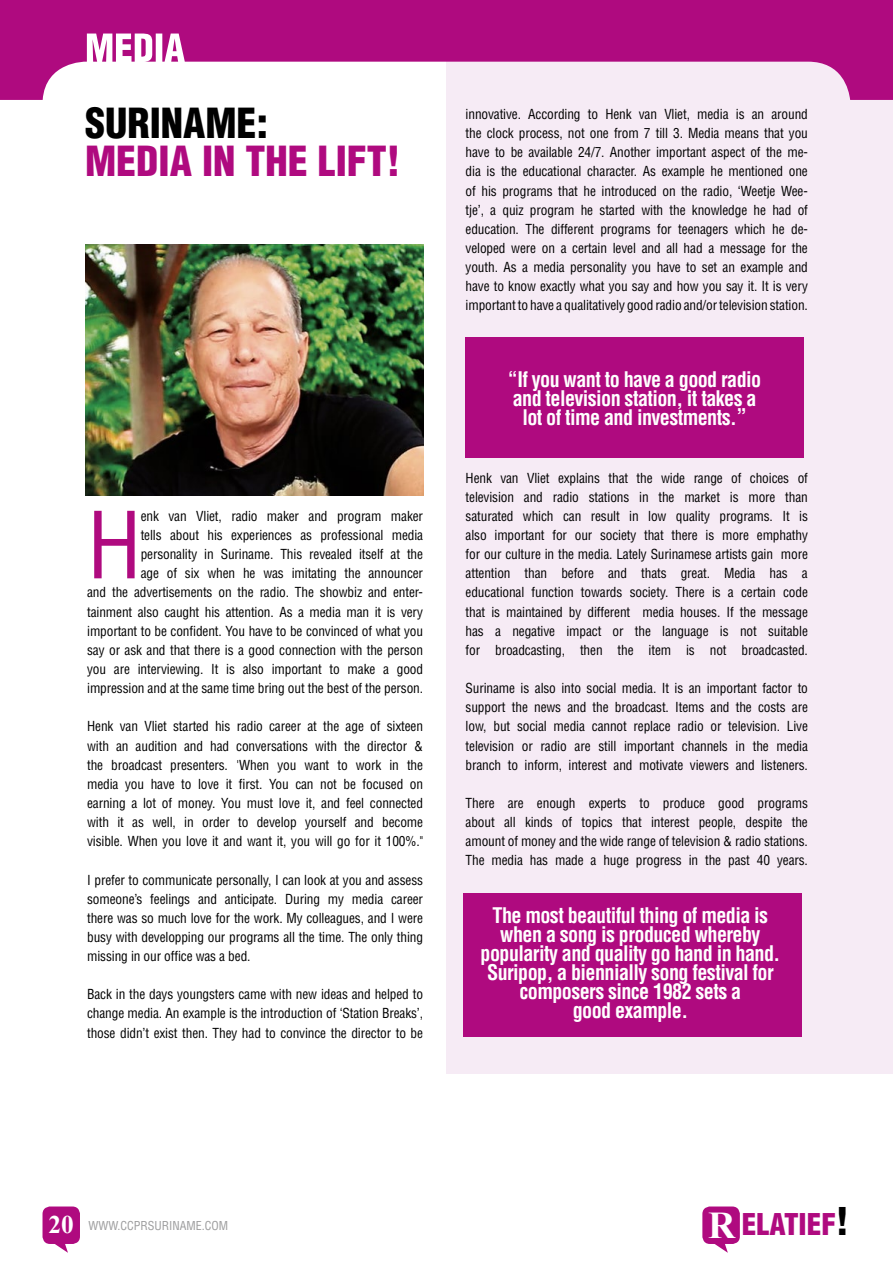
<style>
.page{position:relative;width:893px;height:1263px;background:#fff}
.page>*{position:absolute;margin:0;border:0;box-sizing:border-box;transform-origin:0 0}
.t1{font:condensed 90px "Helvetica LT Std";color:#af0a7f}
.t2{font:900 condensed 40.5px "Helvetica LT Std";color:#af0a7f}
.t3{font:900 condensed 40.5px "Helvetica LT Std";color:#000}
.t4{font:900 condensed 29.25px "Helvetica LT Std";color:#af0a7f}
.t5{font:700 condensed 21px/19.2px "Helvetica LT Std";letter-spacing:-.03em;color:#fff;text-align:center;scale:.96 1}
.t6{font:condensed 13.5px/19.2px "Helvetica LT Std";letter-spacing:-.01em;color:#000;text-align:justify}
.t7{font:condensed 12px "Helvetica LT Std";color:#9c9c9d}
.s1{font-size:22.5px}
.s2{font-family:"Times New Roman";font-weight:700;font-stretch:normal;font-size:25.35px;color:#fff}
.s3{font-family:"Times New Roman";font-weight:700;font-stretch:normal;font-size:37.8px;color:#fff}
.s4{font-size:37.35px;color:#000}
</style>
<div class="page">
<div style="left:446px;top:43px;width:447px;height:1031px;background:#f6ebf5"></div>
<div style="left:466px;top:337px;width:338px;height:121px;background:#af0a7f"></div>
<img style="left:85px;top:244px;width:338px;height:251px">
<hr style="left:892px;top:872px;width:1px;height:50px;background:#5fa52e">
<div style="left:463px;top:893px;width:338px;height:144px;background:#af0a7f"></div>
<div style="left:43px;top:1206px;width:37px;height:38px;background:#af0a7f;border-radius:8px"></div>
<svg style="left:46px;top:1243px;width:22px;height:10px"></svg>
<div style="left:702px;top:1206px;width:38px;height:38px;background:#af0a7f;border-radius:8px"></div>
<svg style="left:706px;top:1243px;width:22px;height:10px"></svg>
<svg style="left:0;top:0;width:893px;height:100px;fill:#af0a7f"></svg>
<h2 class="t3" style="left:85px;top:98px;width:184px">SURINAME:</h2>
<h2 class="t2" style="left:85px;top:136px;width:317px">MEDIA IN THE LIFT!</h2>
<p class="t6" style="left:87px;top:506px;width:337px;text-align:right">enk van Vliet, radio maker and program maker<br>tells about his experiences as professional media personality in Suriname. This revealed itself at the<br>age of six when he was imitating the announcer<br>and the advertisements on the radio. The showbiz and enter&shy;tainment also caught his attention. As a media man it is very important to be confident. You have to be convinced of what you say or ask and that there is a good connection with the person you are interviewing. It is also important to make a good impression and at the same time bring out the best of the person.</p>
<p class="t6" style="left:87px;top:717px;width:337px">Henk van Vliet started his radio career at the age of sixteen with an audition and had conversations with the director &amp; the broadcast presenters. 'When you want to work in the media you have to love it first. You can not be focused on earning a lot of money. You must love it, and feel connected with it as well, in order to develop yourself and become visible. When you love it and want it, you will go for it 100%."</p>
<p class="t6" style="left:87px;top:870px;width:337px">I prefer to communicate personally, I can look at you and assess someone’s feelings and anticipate. During my media career there was so much love for the work. My colleagues, and I were busy with developping our programs all the time. The only thing missing in our office was a bed.</p>
<p class="t6" style="left:87px;top:985px;width:337px">Back in the days youngsters came with new ideas and helped to change media. An example is the introduction of ‘Station Breaks’, those didn’t exist then. They had to convince the director to be</p>
<h1 class="t1" style="left:87px;top:489px;width:56px">H</h1>
<p class="t6" style="left:466px;top:104px;width:344px">innovative. According to Henk van Vliet, media is an around the clock process, not one from 7 till 3. Media means that you have to be available 24/7. Another important aspect of the me&shy;dia is the educational character. As example he mentioned one of his programs that he introduced on the radio, ‘Weetje Wee&shy;tje’, a quiz program he started with the knowledge he had of education. The different programs for teenagers which he de&shy;veloped were on a certain level and all had a message for the youth. As a media personality you have to set an example and have to know exactly what you say and how you say it. It is very important to have a qualitatively good radio and/or television station.</p>
<h3 class="t5" style="left:508px;top:370px;width:265px">“If you want to have a good radio and television station, it takes a lot of time and investments.<span class="s1">”</span></h3>
<p class="t6" style="left:466px;top:468px;width:344px">Henk van Vliet explains that the wide range of choices of television and radio stations in the market is more than saturated which can result in low quality programs. It is also important for our society that there is more emphathy for our culture in the media. Lately Surinamese artists gain more attention than before and thats great. Media has a educational function towards society. There is a certain code that is maintained by different media houses. If the message has a negative impact or the language is not suitable for broadcasting, then the item is not broadcasted.</p>
<p class="t6" style="left:466px;top:678px;width:344px">Suriname is also into social media. It is an important factor to support the news and the broadcast. Items and the costs are low, but social media cannot replace radio or television. Live television or radio are still important channels in the media branch to inform, interest and motivate viewers and listeners.</p>
<p class="t6" style="left:466px;top:793px;width:344px">There are enough experts to produce good programs about all kinds of topics that interest people, despite the amount of money and the wide range of television &amp; radio stations.<br>The media has made a huge progress in the past 40 years.</p>
<h3 class="t5" style="left:481px;top:905px;width:314px">The most beautiful thing of media is when a song is produced whereby popularity and quality go hand in hand.<br>Suripop, a biennially song festival for composers since 1982 sets a<br>good example.</h3>
<p class="t7" style="left:49px;top:1218px;width:181px"><span class="s2">20</span> WWW.CCPRSURINAME.COM</p>
<h3 class="t4" style="left:708px;top:1205px;width:142px"><span class="s3">R</span> ELATIEF<span class="s4">!</span></h3>
</div>
